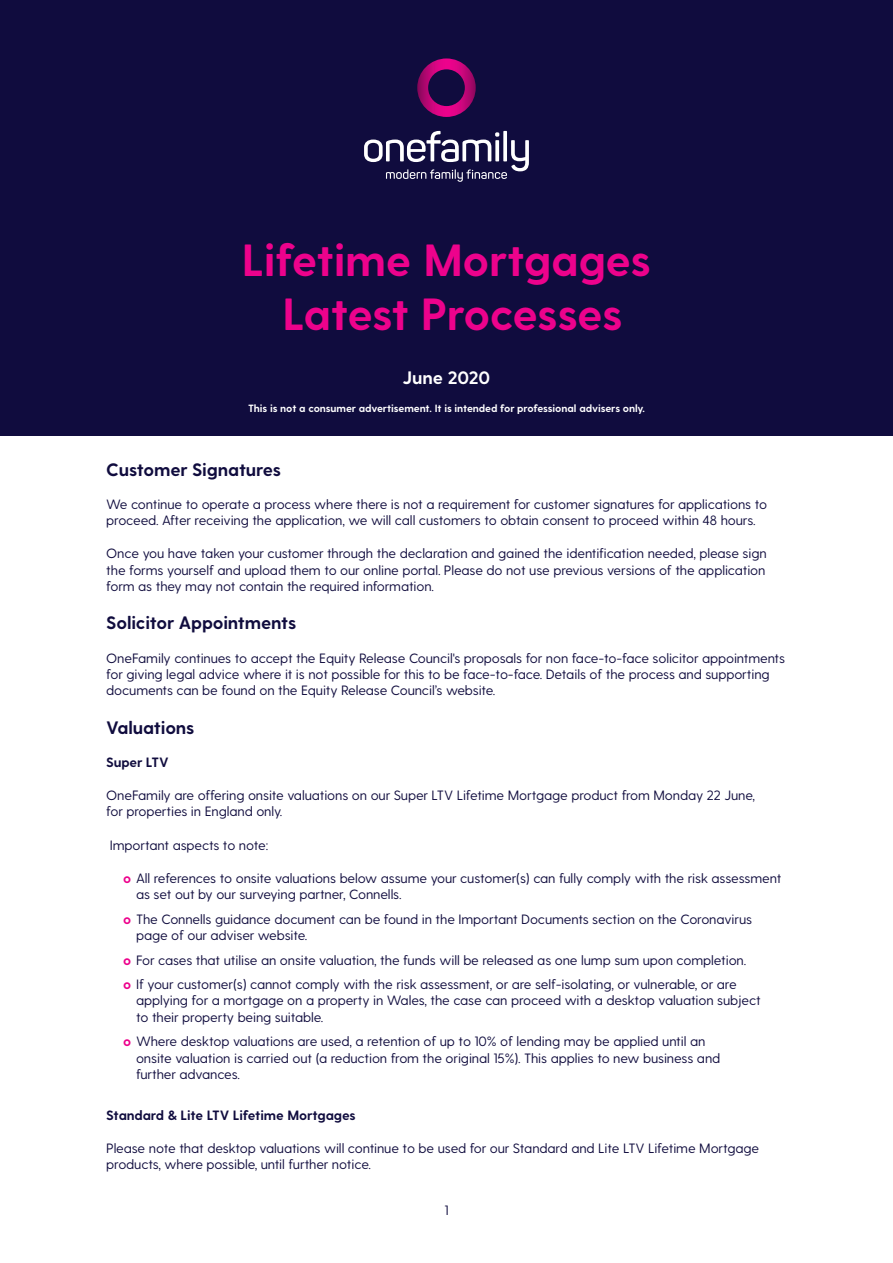
<style>
.page{position:relative;width:893px;height:1263px;background:#fff}
.page>*{position:absolute;margin:0;border:0;box-sizing:border-box;transform-origin:0 0}
.t1{font:700 45px/54px "Greycliff CF";letter-spacing:-.015em;color:#ed028c;text-align:center}
.Sub_header{font:700 18px "Greycliff CF";letter-spacing:-.01em;color:#100c3e}
.Body_copy{font:700 18px "Greycliff CF";letter-spacing:-.01em;color:#100c3e}
.t2{font:700 18px "Greycliff CF";letter-spacing:-.01em;color:#fff}
.Body_copy-2{font:13.5px/16.2px "Greycliff CF";letter-spacing:-.01em;color:#100c3e}
.Body_copy_bold{font:700 13.5px "Greycliff CF";letter-spacing:-.01em;color:#100c3e}
.t3{font:700 10.5px "Greycliff CF";letter-spacing:-.01em;color:#fff}
.s1{font-weight:700;color:#ed028c}
</style>
<div class="page">
<div style="left:0;top:0;width:893px;height:436px;background:#100c3e"></div>
<svg style="left:417px;top:58px;width:59px;height:59px"></svg>
<svg style="left:364px;top:131px;width:165px;height:51px"></svg>
<h1 class="t1" style="left:242px;top:235px;width:411px">Lifetime Mortgages<br>Latest Processes</h1>
<h2 class="t2" style="left:403px;top:367px;width:89px">June 2020</h2>
<p class="t3" style="left:248px;top:402px;width:399px">This is not a consumer advertisement. It is intended for professional advisers only.</p>
<p class="Body_copy" style="left:106px;top:459px;width:176px">Customer Signatures</p>
<p class="Body_copy-2" style="left:106px;top:496px;width:662px">We continue to operate a process where there is not a requirement for customer signatures for applications to proceed. After receiving the application, we will call customers to obtain consent to proceed within 48 hours.</p>
<p class="Body_copy-2" style="left:106px;top:546px;width:662px;text-align:justify">Once you have taken your customer through the declaration and gained the identification needed, please sign the forms yourself and upload them to our online portal. Please do not use previous versions of the application form as they may not contain the required information.</p>
<p class="Sub_header" style="left:106px;top:612px;width:191px">Solicitor Appointments</p>
<p class="Body_copy-2" style="left:106px;top:650px;width:680px">OneFamily continues to accept the Equity Release Council's proposals for non face-to-face solicitor appointments for giving legal advice where it is not possible for this to be face-to-face. Details of the process and supporting documents can be found on the Equity Release Council’s website.</p>
<p class="Sub_header" style="left:106px;top:716px;width:90px">Valuations</p>
<p class="Body_copy_bold" style="left:106px;top:754px;width:64px">Super LTV</p>
<p class="Body_copy-2" style="left:106px;top:787px;width:650px">OneFamily are offering onsite valuations on our Super LTV Lifetime Mortgage product from Monday 22 June, for properties in England only.</p>
<p class="Body_copy-2" style="left:110px;top:837px;width:160px">Important aspects to note:</p>
<p class="Body_copy-2" style="left:136px;top:870px;width:647px;text-indent:-13px"><span class="s1">о</span> All references to onsite valuations below assume your customer(s) can fully comply with the risk assessment as set out by our surveying partner, Connells.</p>
<p class="Body_copy-2" style="left:136px;top:911px;width:618px;text-indent:-13px"><span class="s1">о</span> The Connells guidance document can be found in the Important Documents section on the Coronavirus page of our adviser website.</p>
<p class="Body_copy-2" style="left:123px;top:952px;width:624px"><span class="s1">о</span> For cases that utilise an onsite valuation, the funds will be released as one lump sum upon completion.</p>
<p class="Body_copy-2" style="left:136px;top:977px;width:626px;text-indent:-13px"><span class="s1">о</span> If your customer(s) cannot comply with the risk assessment, or are self-isolating, or vulnerable, or are applying for a mortgage on a property in Wales, the case can proceed with a desktop valuation subject to their property being suitable.</p>
<p class="Body_copy-2" style="left:136px;top:1034px;width:586px;text-indent:-13px"><span class="s1">о</span> Where desktop valuations are used, a retention of up to 10% of lending may be applied until an onsite valuation is carried out (a reduction from the original 15%). This applies to new business and further advances.</p>
<p class="Body_copy_bold" style="left:106px;top:1107px;width:251px">Standard &amp; Lite LTV Lifetime Mortgages</p>
<p class="Body_copy-2" style="left:106px;top:1140px;width:654px">Please note that desktop valuations will continue to be used for our Standard and Lite LTV Lifetime Mortgage products, where possible, until further notice.</p>
<p class="Body_copy-2" style="left:444px;top:1203px;width:6px">1</p>
</div>
